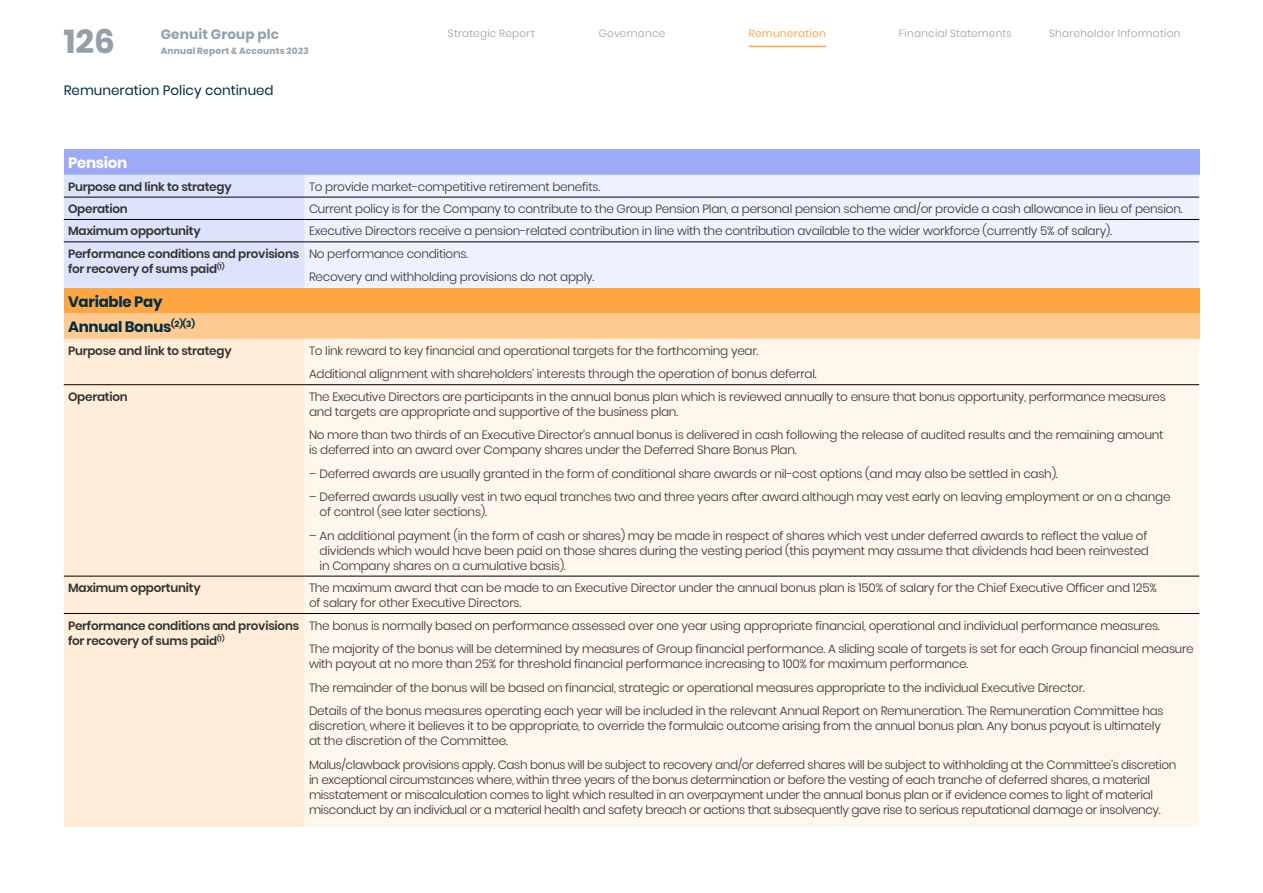
<style>
.page{position:relative;width:1263px;height:893px;background:#fff}
.page>*{position:absolute;margin:0;border:0;box-sizing:border-box;transform-origin:0 0}
.t1{font:700 33px "Poppins";color:#93a0aa}
.t2{font:700 15px/25.5px "Poppins";letter-spacing:-.02em;color:#002d40}
.t3{font:700 15px "Poppins";letter-spacing:-.02em;color:#fff}
.t4{font:13.5px "Poppins";color:#002d40}
.t5{font:700 13.5px "Poppins";letter-spacing:.015em;color:#93a0aa}
.t6{font:300 12px/15px "Poppins";letter-spacing:-.02em;color:#333}
.t7{font:600 12px/15px "Poppins";letter-spacing:-.02em;color:#333}
.t8{font:300 10.5px "Poppins";letter-spacing:.025em;color:#93a0aa}
.t9{font:10.5px "Poppins";letter-spacing:.025em;color:#ffa644}
.t10{font:700 9px "Poppins";letter-spacing:.025em;color:#93a0aa}
</style>
<div class="page">
<div style="left:64px;top:149px;width:1135px;height:26px;background:#9dabf7"></div>
<div style="left:64px;top:175px;width:241px;height:113px;background:#dee3fc"></div>
<div style="left:305px;top:175px;width:894px;height:113px;background:#eff1fe"></div>
<div style="left:64px;top:288px;width:1135px;height:25px;background:#ffa644"></div>
<div style="left:64px;top:313px;width:1135px;height:26px;background:#ffca8f"></div>
<div style="left:64px;top:339px;width:241px;height:488px;background:#ffedda"></div>
<div style="left:305px;top:339px;width:894px;height:488px;background:#fff6ec"></div>
<hr style="left:64px;top:197px;width:241px;height:1px;background:#000">
<hr style="left:305px;top:197px;width:894px;height:1px;background:#000">
<hr style="left:64px;top:219px;width:241px;height:1px;background:#000">
<hr style="left:305px;top:219px;width:894px;height:1px;background:#000">
<hr style="left:64px;top:242px;width:241px;height:1px;background:#000">
<hr style="left:305px;top:242px;width:894px;height:1px;background:#000">
<hr style="left:64px;top:384px;width:241px;height:1px;background:#000">
<hr style="left:305px;top:384px;width:894px;height:1px;background:#000">
<hr style="left:64px;top:576px;width:241px;height:1px;background:#000">
<hr style="left:305px;top:576px;width:894px;height:1px;background:#000">
<hr style="left:64px;top:613px;width:241px;height:1px;background:#000">
<hr style="left:305px;top:613px;width:894px;height:1px;background:#000">
<hr style="left:749px;top:46px;width:77px;height:1px;background:#ffa644">
<h1 class="t1" style="left:64px;top:22px;width:53px">126</h1>
<p class="t5" style="left:161px;top:27px;width:120px">Genuit Group plc</p>
<p class="t10" style="left:161px;top:46px;width:150px">Annual Report &amp; Accounts 2023</p>
<p class="t4" style="left:64px;top:82px;width:211px">Remuneration Policy continued</p>
<p class="t8" style="left:448px;top:27px;width:88px">Strategic Report</p>
<p class="t8" style="left:599px;top:27px;width:68px">Governance</p>
<p class="t9" style="left:749px;top:27px;width:79px">Remuneration</p>
<p class="t8" style="left:899px;top:27px;width:114px">Financial Statements</p>
<p class="t8" style="left:1049px;top:27px;width:133px">Shareholder Information</p>
<p class="t3" style="left:68px;top:154px;width:61px">Pension</p>
<p class="t7" style="left:68px;top:179px;width:165px">Purpose and link to strategy</p>
<p class="t6" style="left:309px;top:179px;width:293px">To provide market-competitive retirement benefits.</p>
<p class="t7" style="left:68px;top:201px;width:61px">Operation</p>
<p class="t6" style="left:309px;top:201px;width:875px">Current policy is for the Company to contribute to the Group Pension Plan, a personal pension scheme and/or provide a cash allowance in lieu of pension.</p>
<p class="t7" style="left:68px;top:224px;width:134px">Maximum opportunity</p>
<p class="t6" style="left:309px;top:224px;width:804px">Executive Directors receive a pension-related contribution in line with the contribution available to the wider workforce (currently 5% of salary).</p>
<p class="t7" style="left:68px;top:246px;width:233px">Performance conditions and provisions for recovery of sums paid<sup>(1)</sup></p>
<p class="t6" style="left:309px;top:242px;width:287px;line-height:23.5px">No performance conditions.<br>Recovery and withholding provisions do not apply.</p>
<p class="t2" style="left:68px;top:289px;width:128px">Variable Pay<br>Annual Bonus<sup>(2)(3)</sup></p>
<p class="t7" style="left:68px;top:343px;width:165px">Purpose and link to strategy</p>
<p class="t6" style="left:309px;top:339px;width:509px;line-height:23.5px">To link reward to key financial and operational targets for the forthcoming year.<br>Additional alignment with shareholders’ interests through the operation of bonus deferral.</p>
<p class="t7" style="left:68px;top:389px;width:61px">Operation</p>
<p class="t6" style="left:309px;top:389px;width:858px">The Executive Directors are participants in the annual bonus plan which is reviewed annually to ensure that bonus opportunity, performance measures and targets are appropriate and supportive of the business plan.</p>
<p class="t6" style="left:309px;top:428px;width:856px">No more than two thirds of an Executive Director’s annual bonus is delivered in cash following the release of audited results and the remaining amount is deferred into an award over Company shares under the Deferred Share Bonus Plan.</p>
<p class="t6" style="left:309px;top:466px;width:750px">– Deferred awards are usually granted in the form of conditional share awards or nil-cost options (and may also be settled in cash).</p>
<p class="t6" style="left:320px;top:490px;width:852px;text-indent:-11px">– Deferred awards usually vest in two equal tranches two and three years after award although may vest early on leaving employment or on a change of control (see later sections).</p>
<p class="t6" style="left:320px;top:528px;width:831px;text-indent:-11px">– An additional payment (in the form of cash or shares) may be made in respect of shares which vest under deferred awards to reflect the value of dividends which would have been paid on those shares during the vesting period (this payment may assume that dividends had been reinvested in Company shares on a cumulative basis).</p>
<p class="t7" style="left:68px;top:580px;width:134px">Maximum opportunity</p>
<p class="t6" style="left:309px;top:580px;width:849px">The maximum award that can be made to an Executive Director under the annual bonus plan is 150% of salary for the Chief Executive Officer and 125% of salary for other Executive Directors.</p>
<p class="t7" style="left:68px;top:618px;width:233px">Performance conditions and provisions for recovery of sums paid<sup>(1)</sup></p>
<p class="t6" style="left:309px;top:614px;width:886px;line-height:23.5px">The bonus is normally based on performance assessed over one year using appropriate financial, operational and individual performance measures.<br>The majority of the bonus will be determined by measures of Group financial performance. A sliding scale of targets is set for each Group financial measure</p>
<p class="t6" style="left:309px;top:652px;width:856px;line-height:23.5px">with payout at no more than 25% for threshold financial performance increasing to 100% for maximum performance.<br>The remainder of the bonus will be based on financial, strategic or operational measures appropriate to the individual Executive Director.<br>Details of the bonus measures operating each year will be included in the relevant Annual Report on Remuneration. The Remuneration Committee has</p>
<p class="t6" style="left:309px;top:718px;width:853px">discretion, where it believes it to be appropriate, to override the formulaic outcome arising from the annual bonus plan. Any bonus payout is ultimately at the discretion of the Committee.</p>
<p class="t6" style="left:309px;top:757px;width:869px">Malus/clawback provisions apply. Cash bonus will be subject to recovery and/or deferred shares will be subject to withholding at the Committee’s discretion in exceptional circumstances where, within three years of the bonus determination or before the vesting of each tranche of deferred shares, a material misstatement or miscalculation comes to light which resulted in an overpayment under the annual bonus plan or if evidence comes to light of material misconduct by an individual or a material health and safety breach or actions that subsequently gave rise to serious reputational damage or insolvency.</p>
</div>
